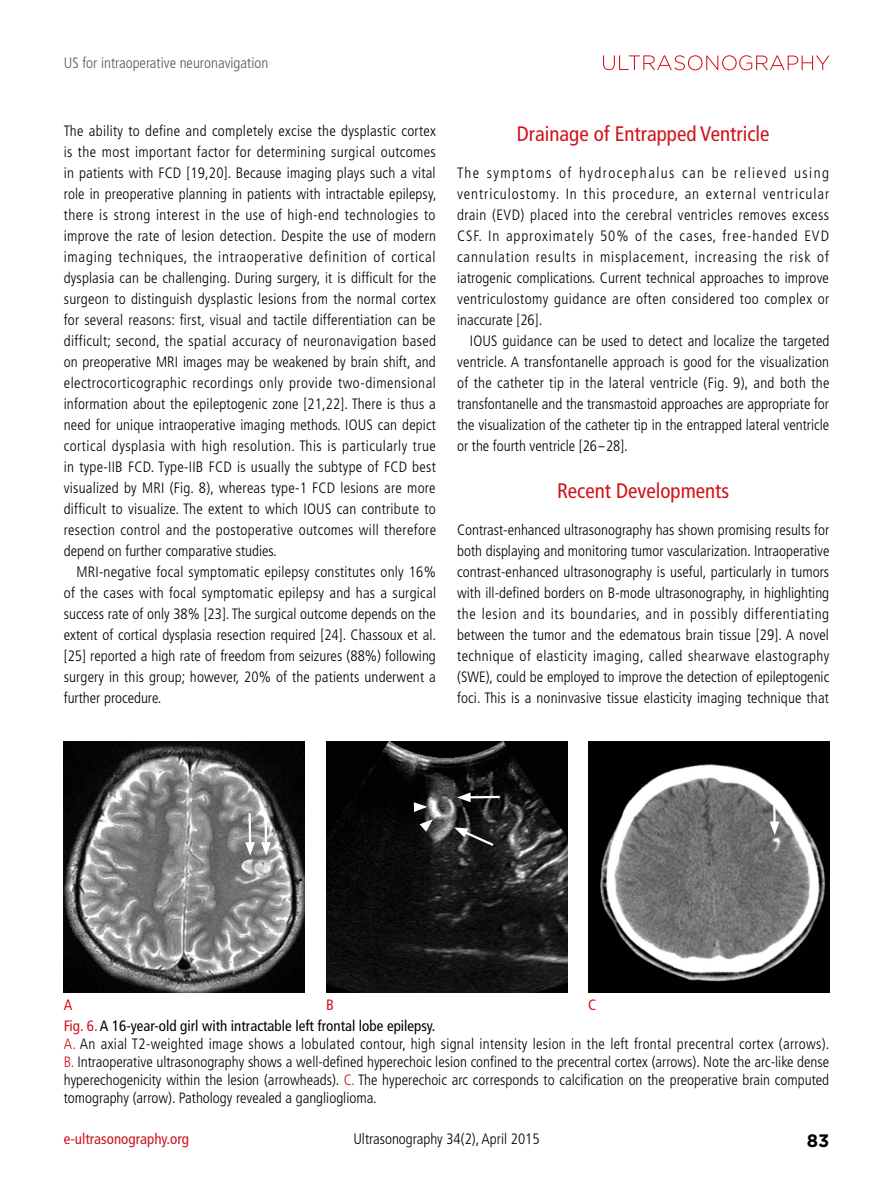
<style>
.page{position:relative;width:893px;height:1191px;background:#fff}
.page>*{position:absolute;margin:0;border:0;box-sizing:border-box;transform-origin:0 0}
.t1{font:condensed 21px "Frutiger LT Std";color:#d0131c}
.t2{font:700 18px "Gotham";color:#000}
.t3{font:300 condensed 15px/21px "Frutiger LT Std";color:#000;text-align:justify}
.t4{font:300 condensed 15px "Frutiger LT Std";color:#5a5757}
.t5{font:condensed 15px "Frutiger LT Std";color:#d0131c}
.s1{font-weight:400;color:#d0131c}
.s2{font-weight:400}
.s3{color:#d0131c}
</style>
<div class="page">
<svg style="left:603px;top:55px;width:226px;height:15px"></svg>
<img style="left:64px;top:741px;width:241px;height:251px">
<img style="left:326px;top:741px;width:241px;height:251px">
<img style="left:588px;top:741px;width:241px;height:251px">
<hr style="left:249px;top:813px;width:2px;height:33px;background:#fff">
<svg style="left:245px;top:842px;width:10px;height:13px"></svg>
<hr style="left:466px;top:796px;width:34px;height:2px;background:#fff">
<svg style="left:457px;top:792px;width:14px;height:10px"></svg>
<svg style="left:414px;top:802px;width:13px;height:10px"></svg>
<svg style="left:420px;top:819px;width:13px;height:12px"></svg>
<svg style="left:454px;top:827px;width:42px;height:21px"></svg>
<hr style="left:264px;top:813px;width:3px;height:33px;background:#fff">
<svg style="left:261px;top:842px;width:10px;height:13px"></svg>
<hr style="left:773px;top:792px;width:3px;height:33px;background:#fff">
<svg style="left:770px;top:821px;width:9px;height:14px"></svg>
<p class="t4" style="left:64px;top:54px;width:206px">US for intraoperative neuronavigation</p>
<p class="t3" style="left:64px;top:120px;width:374px">The ability to define and completely excise the dysplastic cortex is the most important factor for determining surgical outcomes in patients with FCD [19,20]. Because imaging plays such a vital role in preoperative planning in patients with intractable epilepsy, there is strong interest in the use of high-end technologies to improve the rate of lesion detection. Despite the use of modern imaging techniques, the intraoperative definition of cortical dysplasia can be challenging. During surgery, it is difficult for the surgeon to distinguish dysplastic lesions from the normal cortex for several reasons: first, visual and tactile differentiation can be difficult; second, the spatial accuracy of neuronavigation based on preoperative MRI images may be weakened by brain shift, and electrocorticographic recordings only provide two-dimensional information about the epileptogenic zone [21,22]. There is thus a need for unique intraoperative imaging methods. IOUS can depict cortical dysplasia with high resolution. This is particularly true in type-IIB FCD. Type-IIB FCD is usually the subtype of FCD best visualized by MRI (Fig. 8), whereas type-1 FCD lesions are more difficult to visualize. The extent to which IOUS can contribute to resection control and the postoperative outcomes will therefore depend on further comparative studies.</p>
<p class="t3" style="left:64px;top:561px;width:374px;text-indent:13px">MRI-negative focal symptomatic epilepsy constitutes only 16% of the cases with focal symptomatic epilepsy and has a surgical success rate of only 38% [23]. The surgical outcome depends on the extent of cortical dysplasia resection required [24]. Chassoux et al. [25] reported a high rate of freedom from seizures (88%) following surgery in this group; however, 20% of the patients underwent a further procedure.</p>
<h1 class="t1" style="left:517px;top:121px;width:254px">Drainage of Entrapped Ventricle</h1>
<p class="t3" style="left:457px;top:162px;width:374px">The symptoms of hydrocephalus can be relieved using ventriculostomy. In this procedure, an external ventricular drain (EVD) placed into the cerebral ventricles removes excess CSF. In approximately 50% of the cases, free-handed EVD cannulation results in misplacement, increasing the risk of iatrogenic complications. Current technical approaches to improve ventriculostomy guidance are often considered too complex or inaccurate [26].</p>
<p class="t3" style="left:457px;top:330px;width:374px;text-indent:13px">IOUS guidance can be used to detect and localize the targeted ventricle. A transfontanelle approach is good for the visualization of the catheter tip in the lateral ventricle (Fig. 9), and both the transfontanelle and the transmastoid approaches are appropriate for the visualization of the catheter tip in the entrapped lateral ventricle or the fourth ventricle [26-28].</p>
<h1 class="t1" style="left:557px;top:478px;width:174px">Recent Developments</h1>
<p class="t3" style="left:457px;top:519px;width:374px">Contrast-enhanced ultrasonography has shown promising results for both displaying and monitoring tumor vascularization. Intraoperative contrast-enhanced ultrasonography is useful, particularly in tumors with ill-defined borders on B-mode ultrasonography, in highlighting the lesion and its boundaries, and in possibly differentiating between the tumor and the edematous brain tissue [29]. A novel technique of elasticity imaging, called shearwave elastography (SWE), could be employed to improve the detection of epileptogenic foci. This is a noninvasive tissue elasticity imaging technique that</p>
<p class="t5" style="left:64px;top:996px;width:10px">A</p>
<p class="t5" style="left:326px;top:996px;width:9px">B</p>
<p class="t5" style="left:588px;top:996px;width:10px">C</p>
<p class="t3" style="left:64px;top:1017px;width:767px;line-height:18px;text-align:left"><span class="s1">Fig. 6.</span> <span class="s2">A 16-year-old girl with intractable left frontal lobe epilepsy.<br></span><span class="s3">A.</span> An axial T2-weighted image shows a lobulated contour, high signal intensity lesion in the left frontal precentral cortex (arrows).<br><span class="s3">B.</span> Intraoperative ultrasonography shows a well-defined hyperechoic lesion confined to the precentral cortex (arrows). Note the arc-like dense hyperechogenicity within the lesion (arrowheads). <span class="s3">C.</span> The hyperechoic arc corresponds to calcification on the preoperative brain computed tomography (arrow). Pathology revealed a ganglioglioma.</p>
<p class="t5" style="left:64px;top:1130px;width:127px">e-ultrasonography.org</p>
<p class="t3" style="left:353px;top:1128px;width:188px">Ultrasonography 34(2), April 2015</p>
<p class="t2" style="left:807px;top:1130px;width:24px">83</p>
</div>
